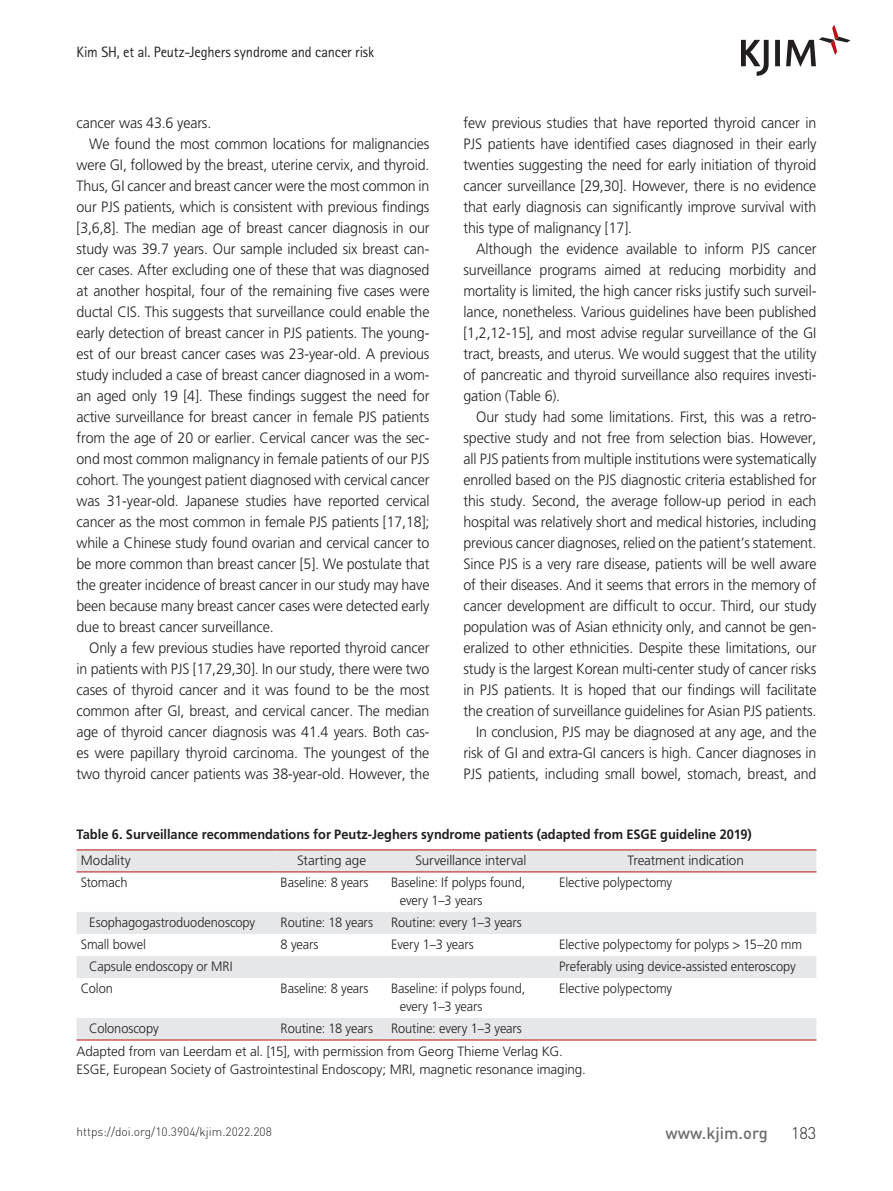
<style>
.page{position:relative;width:893px;height:1191px;background:#fff}
.page>*{position:absolute;margin:0;border:0;box-sizing:border-box;transform-origin:0 0}
.t1{font:500 16.5px "DIN Pro";color:#6c6d70}
.t2{font:300 16.5px "DIN Pro";color:#231f20}
.t3{font:300 15px/21px "Frutiger LT Std";letter-spacing:-.01em;color:#231f20;text-align:justify;scale:.95 1}
.t4{font:15px "Rotis Sans Serif Std";letter-spacing:-.01em;color:#231f20;scale:.96 1}
.t5{font:300 13.5px/18px "Frutiger LT Std";letter-spacing:-.005em;color:#231f20;scale:.95 1}
.t6{font:300 13.5px "Frutiger LT Std";letter-spacing:-.005em;color:#231f20}
.t7{font:700 13.5px "Frutiger LT Std";color:#231f20;scale:.95 1}
.t8{font:300 12px "DIN Pro";color:#231f20}
</style>
<div class="page">
<svg style="left:741px;top:25px;width:109px;height:51px"></svg>
<svg style="left:77px;top:850px;width:739px;height:189px"></svg>
<hr style="left:77px;top:849px;width:199px;height:1px;background:#bb1018">
<hr style="left:276px;top:849px;width:111px;height:1px;background:#bb1018">
<hr style="left:387px;top:849px;width:168px;height:1px;background:#bb1018">
<hr style="left:555px;top:849px;width:261px;height:1px;background:#bb1018">
<hr style="left:77px;top:871px;width:199px;height:1px;background:#bb1018">
<hr style="left:276px;top:871px;width:111px;height:1px;background:#bb1018">
<hr style="left:387px;top:871px;width:168px;height:1px;background:#bb1018">
<hr style="left:555px;top:871px;width:261px;height:1px;background:#bb1018">
<hr style="left:77px;top:1039px;width:199px;height:1px;background:#bb1018">
<hr style="left:276px;top:1039px;width:111px;height:1px;background:#bb1018">
<hr style="left:387px;top:1039px;width:168px;height:1px;background:#bb1018">
<hr style="left:555px;top:1039px;width:261px;height:1px;background:#bb1018">
<p class="t4" style="left:77px;top:43px;width:312px">Kim SH, et al. Peutz-Jeghers syndrome and cancer risk</p>
<p class="t3" style="left:77px;top:112px;width:143px">cancer was 43.6 years.</p>
<p class="t3" style="left:89px;top:133px;width:360px">We found the most common locations for malignancies</p>
<p class="t3" style="left:77px;top:154px;width:373px">were GI, followed by the breast, uterine cervix, and thyroid.</p>
<p class="t3" style="left:77px;top:175px;width:373px">Thus, GI cancer and breast cancer were the most common in</p>
<p class="t3" style="left:77px;top:196px;width:373px">our PJS patients, which is consistent with previous findings</p>
<p class="t3" style="left:77px;top:217px;width:373px">[3,6,8]. The median age of breast cancer diagnosis in our</p>
<p class="t3" style="left:77px;top:238px;width:373px">study was 39.7 years. Our sample included six breast can-</p>
<p class="t3" style="left:77px;top:259px;width:373px">cer cases. After excluding one of these that was diagnosed</p>
<p class="t3" style="left:77px;top:280px;width:373px">at another hospital, four of the remaining five cases were</p>
<p class="t3" style="left:77px;top:301px;width:373px">ductal CIS. This suggests that surveillance could enable the</p>
<p class="t3" style="left:77px;top:322px;width:373px">early detection of breast cancer in PJS patients. The young-</p>
<p class="t3" style="left:77px;top:343px;width:373px">est of our breast cancer cases was 23-year-old. A previous</p>
<p class="t3" style="left:77px;top:364px;width:373px">study included a case of breast cancer diagnosed in a wom-</p>
<p class="t3" style="left:77px;top:385px;width:373px">an aged only 19 [4]. These findings suggest the need for</p>
<p class="t3" style="left:77px;top:406px;width:373px">active surveillance for breast cancer in female PJS patients</p>
<p class="t3" style="left:77px;top:427px;width:373px">from the age of 20 or earlier. Cervical cancer was the sec-</p>
<p class="t3" style="left:77px;top:448px;width:373px">ond most common malignancy in female patients of our PJS</p>
<p class="t3" style="left:77px;top:469px;width:373px">cohort. The youngest patient diagnosed with cervical cancer</p>
<p class="t3" style="left:77px;top:490px;width:373px">was 31-year-old. Japanese studies have reported cervical</p>
<p class="t3" style="left:77px;top:511px;width:373px">cancer as the most common in female PJS patients [17,18];</p>
<p class="t3" style="left:77px;top:532px;width:373px">while a Chinese study found ovarian and cervical cancer to</p>
<p class="t3" style="left:77px;top:553px;width:373px">be more common than breast cancer [5]. We postulate that</p>
<p class="t3" style="left:77px;top:574px;width:373px">the greater incidence of breast cancer in our study may have</p>
<p class="t3" style="left:77px;top:595px;width:373px">been because many breast cancer cases were detected early</p>
<p class="t3" style="left:77px;top:616px;width:209px">due to breast cancer surveillance.</p>
<p class="t3" style="left:89px;top:637px;width:360px">Only a few previous studies have reported thyroid cancer</p>
<p class="t3" style="left:77px;top:658px;width:373px">in patients with PJS [17,29,30]. In our study, there were two</p>
<p class="t3" style="left:77px;top:679px;width:373px">cases of thyroid cancer and it was found to be the most</p>
<p class="t3" style="left:77px;top:700px;width:373px">common after GI, breast, and cervical cancer. The median</p>
<p class="t3" style="left:77px;top:721px;width:373px">age of thyroid cancer diagnosis was 41.4 years. Both cas-</p>
<p class="t3" style="left:77px;top:742px;width:373px">es were papillary thyroid carcinoma. The youngest of the</p>
<p class="t3" style="left:77px;top:763px;width:373px">two thyroid cancer patients was 38-year-old. However, the</p>
<p class="t3" style="left:463px;top:112px;width:373px">few previous studies that have reported thyroid cancer in PJS patients have identified cases diagnosed in their early twenties suggesting the need for early initiation of thyroid cancer surveillance [29,30]. However, there is no evidence that early diagnosis can significantly improve survival with this type of malignancy [17].</p>
<p class="t3" style="left:463px;top:238px;width:373px;text-indent:13px">Although the evidence available to inform PJS cancer surveillance programs aimed at reducing morbidity and mortality is limited, the high cancer risks justify such surveil&shy;lance, nonetheless. Various guidelines have been published [1,2,12-15], and most advise regular surveillance of the GI tract, breasts, and uterus. We would suggest that the utility of pancreatic and thyroid surveillance also requires investi&shy;gation (Table 6).</p>
<p class="t3" style="left:463px;top:406px;width:373px;text-align:right">Our study had some limitations. First, this was a retro&shy;spective study and not free from selection bias. However, all PJS patients from multiple institutions were systematically enrolled based on the PJS diagnostic criteria established for this study. Second, the average follow-up period in each hospital was relatively short and medical histories, including previous cancer diagnoses, relied on the patient’s statement.<br>Since PJS is a very rare disease, patients will be well aware of their diseases. And it seems that errors in the memory of cancer development are difficult to occur. Third, our study population was of Asian ethnicity only, and cannot be gen&shy;eralized to other ethnicities. Despite these limitations, our study is the largest Korean multi-center study of cancer risks in PJS patients. It is hoped that our findings will facilitate the creation of surveillance guidelines for Asian PJS patients.<br>In conclusion, PJS may be diagnosed at any age, and the risk of GI and extra-GI cancers is high. Cancer diagnoses in PJS patients, including small bowel, stomach, breast, and</p>
<p class="t7" style="left:77px;top:826px;width:712px">Table 6. Surveillance recommendations for Peutz-Jeghers syndrome patients (adapted from ESGE guideline 2019)</p>
<p class="t6" style="left:81px;top:853px;width:52px">Modality</p>
<p class="t6" style="left:297px;top:853px;width:70px">Starting age</p>
<p class="t6" style="left:415px;top:853px;width:113px">Surveillance interval</p>
<p class="t6" style="left:627px;top:853px;width:118px">Treatment indication</p>
<p class="t5" style="left:81px;top:874px;width:51px">Stomach</p>
<p class="t5" style="left:281px;top:874px;width:94px">Baseline: 8 years</p>
<p class="t5" style="left:400px;top:874px;width:134px;text-indent:-9px">Baseline: If polyps found, every 1–3 years</p>
<p class="t5" style="left:559px;top:874px;width:121px">Elective polypectomy</p>
<p class="t5" style="left:89px;top:914px;width:176px">Esophagogastroduodenoscopy</p>
<p class="t5" style="left:281px;top:914px;width:99px">Routine: 18 years</p>
<p class="t5" style="left:391px;top:914px;width:139px">Routine: every 1–3 years</p>
<p class="t5" style="left:81px;top:936px;width:70px">Small bowel</p>
<p class="t5" style="left:281px;top:936px;width:41px">8 years</p>
<p class="t5" style="left:391px;top:936px;width:89px">Every 1–3 years</p>
<p class="t5" style="left:559px;top:936px;width:257px">Elective polypectomy for polyps &gt; 15–20 mm</p>
<p class="t5" style="left:89px;top:958px;width:152px">Capsule endoscopy or MRI</p>
<p class="t5" style="left:559px;top:958px;width:251px">Preferably using device-assisted enteroscopy</p>
<p class="t5" style="left:81px;top:980px;width:35px">Colon</p>
<p class="t5" style="left:281px;top:980px;width:94px">Baseline: 8 years</p>
<p class="t5" style="left:400px;top:980px;width:134px;text-indent:-9px">Baseline: if polyps found, every 1–3 years</p>
<p class="t5" style="left:559px;top:980px;width:121px">Elective polypectomy</p>
<p class="t5" style="left:89px;top:1020px;width:75px">Colonoscopy</p>
<p class="t5" style="left:281px;top:1020px;width:99px">Routine: 18 years</p>
<p class="t5" style="left:77px;top:1017px;width:513px;line-height:22.4px;text-indent:315px">Routine: every 1–3 years<br>Adapted from van Leerdam et al. [15], with permission from Georg Thieme Verlag KG.</p>
<p class="t6" style="left:77px;top:1061px;width:511px">ESGE, European Society of Gastrointestinal Endoscopy; MRI, magnetic resonance imaging.</p>
<p class="t8" style="left:77px;top:1123px;width:197px">https://doi.org/10.3904/kjim.2022.208</p>
<p class="t1" style="left:666px;top:1121px;width:104px">www.kjim.org</p>
<p class="t2" style="left:791px;top:1121px;width:27px">183</p>
</div>
